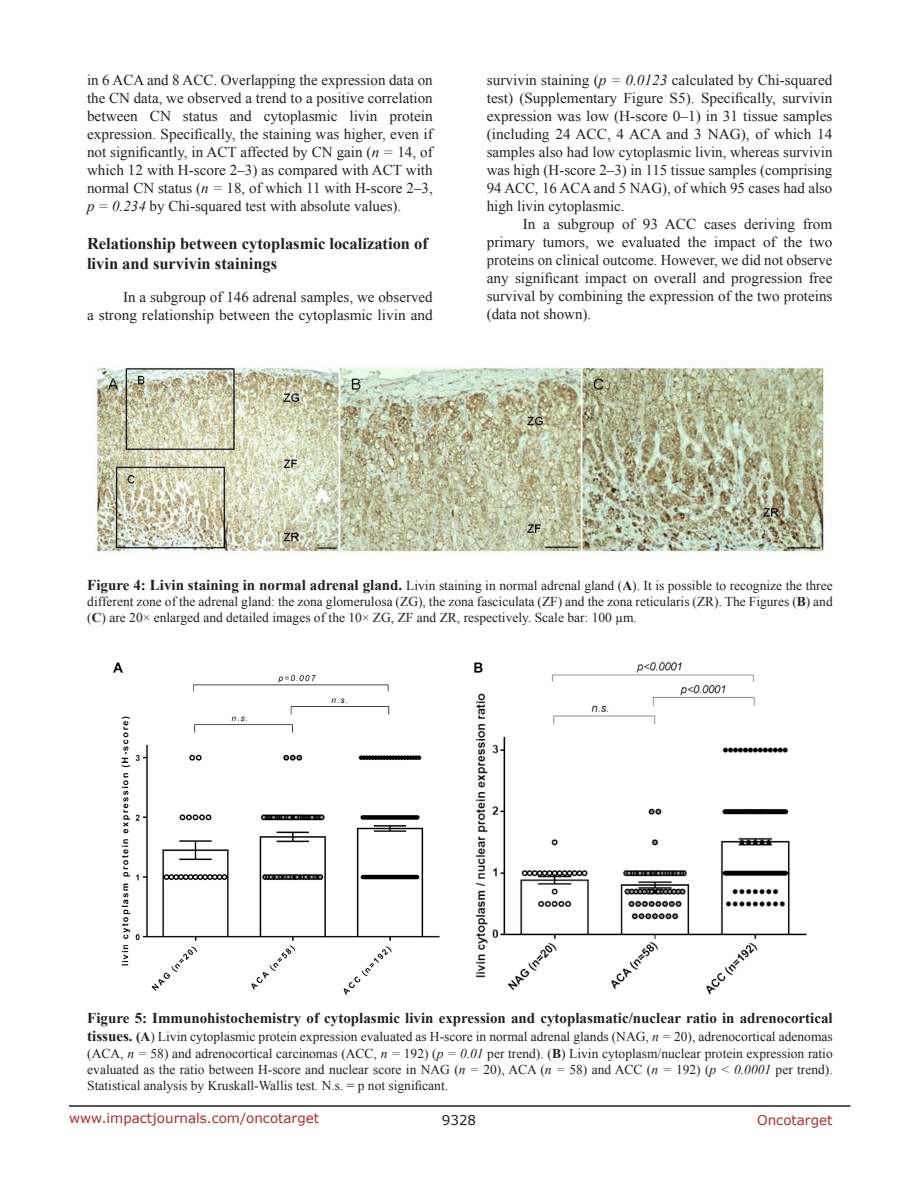
<style>
.page{position:relative;width:918px;height:1188px;background:#fff}
.page>*{position:absolute;margin:0;border:0;box-sizing:border-box;transform-origin:0 0}
.SubHeading_middle{font:700 16.5px/19.8px "Times New Roman";color:#231f20}
.BodyText{font:15px/18px "Times New Roman";color:#231f20;text-align:justify}
.FigureText{font:700 15px "Times New Roman";color:#231f20}
.FigureText-2{font:13.5px/16.2px "Times New Roman";color:#231f20;text-align:justify}
.t1{font:13.5px "Verdana";color:#ac2b31}
.t2{font:13.5px "Verdana";color:#231f20}
.s1{font-style:italic}
.s2{font-weight:700;font-size:15px}
.s3{font-weight:700}
</style>
<div class="page">
<hr style="left:69px;top:1105px;width:781px;height:2px;background:#231f20">
<img style="left:94px;top:366px;width:731px;height:187px">
<img style="left:114px;top:663px;width:692px;height:332px">
<p class="BodyText" style="left:87px;top:71px;width:347px">in 6 ACA and 8 ACC. Overlapping the expression data on the CN data, we observed a trend to a positive correlation between CN status and cytoplasmic livin protein expression. Specifically, the staining was higher, even if not significantly, in ACT affected by CN gain (<span class="s1">n =</span> 14, of which 12 with H-score 2–3) as compared with ACT with normal CN status (<span class="s1">n =</span> 18, of which 11 with H-score 2–3, <span class="s1">p = 0.234</span> by Chi-squared test with absolute values).</p>
<p class="SubHeading_middle" style="left:87px;top:233px;width:342px">Relationship between cytoplasmic localization of livin and survivin stainings</p>
<p class="BodyText" style="left:87px;top:288px;width:347px;text-align:right">In a subgroup of 146 adrenal samples, we observed<br>a strong relationship between the cytoplasmic livin and</p>
<p class="BodyText" style="left:487px;top:71px;width:347px">survivin staining (<span class="s1">p = 0.0123</span> calculated by Chi-squared test) (Supplementary Figure S5). Specifically, survivin expression was low (H-score 0–1) in 31 tissue samples (including 24 ACC, 4 ACA and 3 NAG), of which 14 samples also had low cytoplasmic livin, whereas survivin was high (H-score 2–3) in 115 tissue samples (comprising 94 ACC, 16 ACA and 5 NAG), of which 95 cases had also high livin cytoplasmic.</p>
<p class="BodyText" style="left:487px;top:215px;width:347px;text-indent:36px">In a subgroup of 93 ACC cases deriving from primary tumors, we evaluated the impact of the two proteins on clinical outcome. However, we did not observe any significant impact on overall and progression free survival by combining the expression of the two proteins (data not shown).</p>
<p class="FigureText-2" style="left:87px;top:577px;width:747px"><span class="s2">Figure 4: Livin staining in normal adrenal gland.</span> Livin staining in normal adrenal gland (<span class="s3">A</span>). It is possible to recognize the three different zone of the adrenal gland: the zona glomerulosa (ZG), the zona fasciculata (ZF) and the zona reticularis (ZR). The Figures (<span class="s3">B</span>) and (<span class="s3">C</span>) are 20× enlarged and detailed images of the 10× ZG, ZF and ZR, respectively. Scale bar: 100 µm.</p>
<p class="FigureText" style="left:87px;top:1008px;width:747px">Figure 5: Immunohistochemistry of cytoplasmic livin expression and cytoplasmatic/nuclear ratio in adrenocortical</p>
<p class="FigureText-2" style="left:87px;top:1029px;width:747px"><span class="s2">tissues.</span> <span class="s3">(A</span>) Livin cytoplasmic protein expression evaluated as H-score in normal adrenal glands (NAG, <span class="s1">n =</span> 20), adrenocortical adenomas (ACA, <span class="s1">n =</span> 58) and adrenocortical carcinomas (ACC, <span class="s1">n =</span> 192) (<span class="s1">p = 0.01</span> per trend). (<span class="s3">B</span>) Livin cytoplasm/nuclear protein expression ratio evaluated as the ratio between H-score and nuclear score in NAG (<span class="s1">n =</span> 20), ACA (<span class="s1">n =</span> 58) and ACC (<span class="s1">n =</span> 192) (<span class="s1">p &lt; 0.0001</span> per trend).<br>Statistical analysis by Kruskall-Wallis test. N.s. = p not significant.</p>
<p class="t1" style="left:69px;top:1109px;width:252px">www.impactjournals.com/oncotarget</p>
<p class="t2" style="left:442px;top:1111px;width:36px">9328</p>
<p class="t1" style="left:757px;top:1111px;width:77px">Oncotarget</p>
</div>
